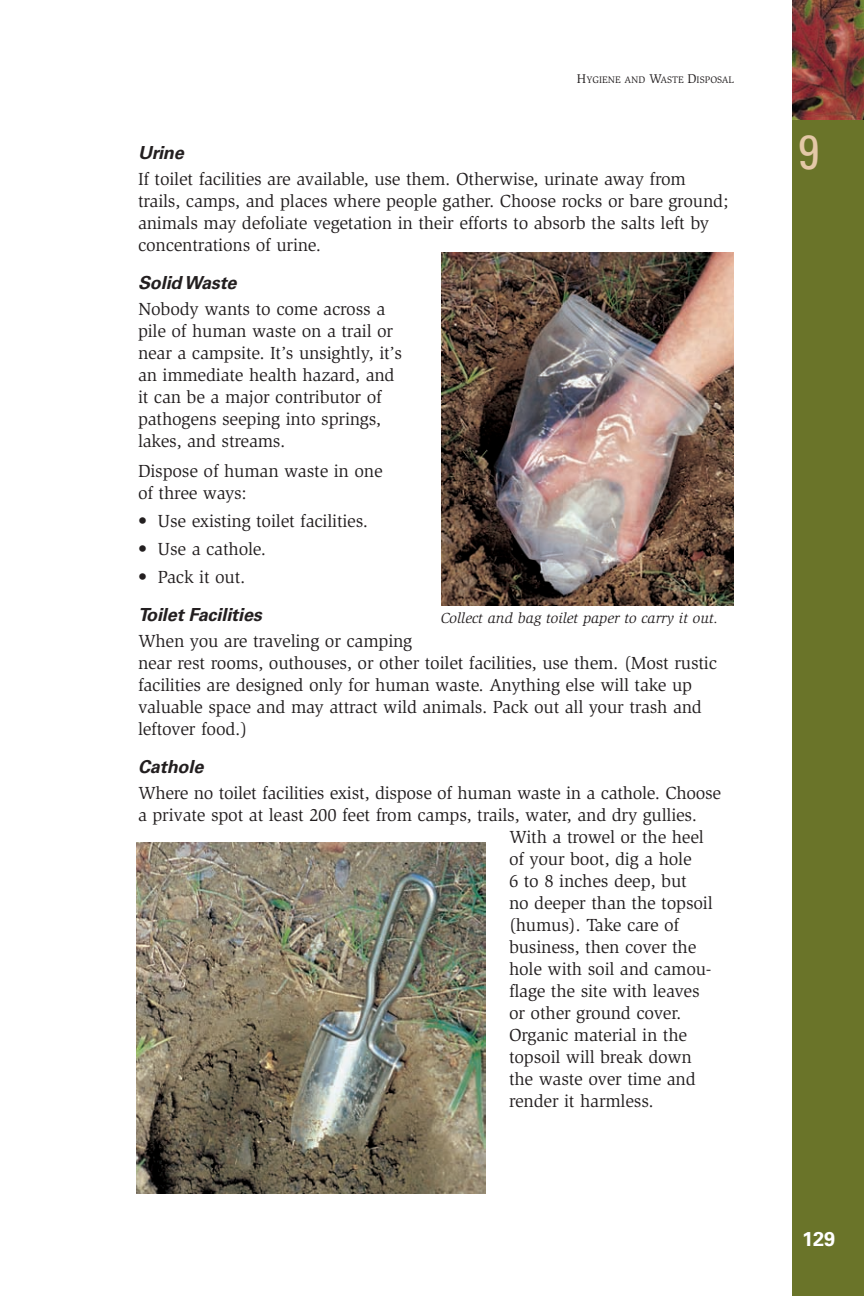
<style>
.page{position:relative;width:864px;height:1296px;background:#fff}
.page>*{position:absolute;margin:0;border:0;box-sizing:border-box;transform-origin:0 0}
.t1{font:condensed 48px "Univers";color:#e4c8a7}
.t2{font:700 20px "Univers";color:#fff}
.t3{font:18px/22px "Slimbach";letter-spacing:-.01em;color:#231f20}
.t4{font:italic 700 18px "Univers";letter-spacing:-.005em;color:#231f20}
.t5{font:italic 15px "Slimbach";color:#231f20}
.t6{font:9.8px "Slimbach";color:#231f20}
.s1{font-size:13px}
</style>
<div class="page">
<img style="left:136px;top:0;width:728px;height:1296px">
<p class="t6" style="left:577px;top:76px;width:159px"><span class="s1">H</span>YGIENE AND <span class="s1">W</span>ASTE <span class="s1">D</span>ISPOSAL</p>
<p class="t4" style="left:138px;top:146px;width:47px">Urine</p>
<p class="t3" style="left:138px;top:169px;width:592px">If toilet facilities are available, use them. Otherwise, urinate away from trails, camps, and places where people gather. Choose rocks or bare ground; animals may defoliate vegetation in their efforts to absorb the salts left by concentrations of urine.</p>
<p class="t4" style="left:138px;top:276px;width:100px">Solid Waste</p>
<p class="t3" style="left:138px;top:299px;width:266px">Nobody wants to come across a pile of human waste on a trail or near a campsite. It’s unsightly, it’s an immediate health hazard, and it can be a major contributor of pathogens seeping into springs, lakes, and streams.</p>
<p class="t3" style="left:138px;top:461px;width:246px">Dispose of human waste in one of three ways:</p>
<p class="t3" style="left:138px;top:511px;width:232px">• Use existing toilet facilities.</p>
<p class="t3" style="left:138px;top:539px;width:130px">• Use a cathole.</p>
<p class="t3" style="left:138px;top:567px;width:109px">• Pack it out.</p>
<p class="t4" style="left:138px;top:608px;width:125px">Toilet Facilities</p>
<p class="t3" style="left:138px;top:631px;width:581px">When you are traveling or camping<br>near rest rooms, outhouses, or other toilet facilities, use them. (Most rustic facilities are designed only for human waste. Anything else will take up valuable space and may attract wild animals. Pack out all your trash and leftover food.)</p>
<p class="t4" style="left:138px;top:760px;width:67px">Cathole</p>
<p class="t3" style="left:138px;top:783px;width:585px">Where no toilet facilities exist, dispose of human waste in a cathole. Choose</p>
<p class="t3" style="left:138px;top:805px;width:561px">a private spot at least 200 feet from camps, trails, water, and dry gullies.</p>
<p class="t3" style="left:509px;top:827px;width:196px">With a trowel or the heel</p>
<p class="t3" style="left:509px;top:849px;width:184px">of your boot, dig a hole</p>
<p class="t3" style="left:509px;top:871px;width:179px">6 to 8 inches deep, but</p>
<p class="t3" style="left:509px;top:893px;width:205px">no deeper than the topsoil</p>
<p class="t3" style="left:509px;top:915px;width:172px">(humus). Take care of</p>
<p class="t3" style="left:509px;top:937px;width:189px">business, then cover the</p>
<p class="t3" style="left:509px;top:959px;width:204px">hole with soil and camou-</p>
<p class="t3" style="left:509px;top:981px;width:192px">flage the site with leaves</p>
<p class="t3" style="left:509px;top:1003px;width:174px">or other ground cover.</p>
<p class="t3" style="left:509px;top:1025px;width:180px">Organic material in the</p>
<p class="t3" style="left:509px;top:1047px;width:184px">topsoil will break down</p>
<p class="t3" style="left:509px;top:1069px;width:188px">the waste over time and</p>
<p class="t3" style="left:509px;top:1091px;width:146px">render it harmless.</p>
<p class="t5" style="left:441px;top:613px;width:279px">Collect and bag toilet paper to carry it out.</p>
<h1 class="t1" style="left:798px;top:134px;width:23px">9</h1>
<p class="t2" style="left:802px;top:1232px;width:35px">129</p>
</div>
